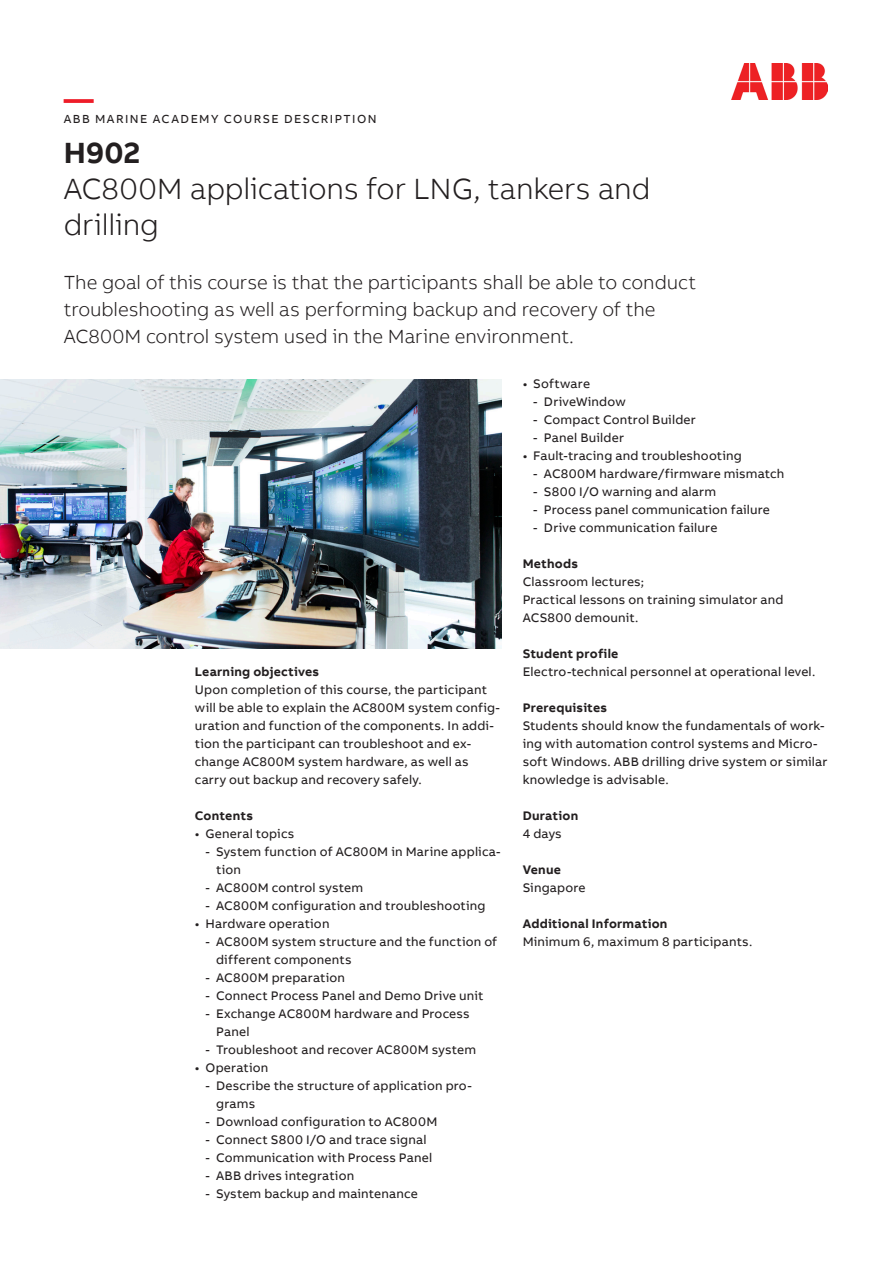
<style>
.page{position:relative;width:893px;height:1263px;background:#fff}
.page>*{position:absolute;margin:0;border:0;box-sizing:border-box;transform-origin:0 0}
.t1{font:300 30px/36px "AB Bvoice";letter-spacing:-.005em;color:#231f20}
.t2{font:700 30px "AB Bvoice";color:#231f20}
.t3{font:700 30px "AB Bvoice";color:#ee1c28}
.t4{font:300 19.5px/27px "AB Bvoice";letter-spacing:-.005em;color:#231f20}
.t5{font:12.75px/18px "AB Bvoice";letter-spacing:.015em;color:#231f20}
.t6{font:700 12.75px "AB Bvoice";letter-spacing:.02em;color:#231f20}
.t7{font:12px "AB Bvoice";letter-spacing:.12em;color:#231f20}
</style>
<div class="page">
<img style="left:0;top:379px;width:501px;height:269px">
<img style="left:731px;top:63px;width:96px;height:37px">
<h1 class="t3" style="left:64px;top:80px;width:31px">—</h1>
<p class="t7" style="left:64px;top:112px;width:314px">ABB MARINE ACADEMY COURSE DESCRIPTION</p>
<h1 class="t2" style="left:64px;top:134px;width:78px">H902</h1>
<h1 class="t1" style="left:64px;top:171px;width:588px">AC800M applications for LNG, tankers and drilling</h1>
<h2 class="t4" style="left:64px;top:269px;width:634px">The goal of this course is that the participants shall be able to conduct troubleshooting as well as performing backup and recovery of the<br>AC800M control system used in the Marine environment.</h2>
<p class="t6" style="left:195px;top:663px;width:126px">Learning objectives</p>
<p class="t5" style="left:195px;top:681px;width:307px">Upon completion of this course, the participant will be able to explain the AC800M system config&shy;uration and function of the components. In addi&shy;tion the participant can troubleshoot and ex&shy;change AC800M system hardware, as well as carry out backup and recovery safely.</p>
<p class="t6" style="left:195px;top:807px;width:60px">Contents</p>
<p class="t5" style="left:195px;top:825px;width:101px">• General topics</p>
<p class="t5" style="left:216px;top:843px;width:286px;text-indent:-11px">- System function of AC800M in Marine applica&shy;tion</p>
<p class="t5" style="left:206px;top:879px;width:159px">- AC800M control system</p>
<p class="t5" style="left:206px;top:897px;width:282px">- AC800M configuration and troubleshooting</p>
<p class="t5" style="left:195px;top:915px;width:136px">• Hardware operation</p>
<p class="t5" style="left:216px;top:933px;width:283px;text-indent:-11px">- AC800M system structure and the function of different components</p>
<p class="t5" style="left:206px;top:969px;width:141px">- AC800M preparation</p>
<p class="t5" style="left:206px;top:987px;width:279px">- Connect Process Panel and Demo Drive unit</p>
<p class="t5" style="left:216px;top:1005px;width:255px;text-indent:-11px">- Exchange AC800M hardware and Process<br>Panel</p>
<p class="t5" style="left:206px;top:1041px;width:272px">- Troubleshoot and recover AC800M system</p>
<p class="t5" style="left:195px;top:1059px;width:75px">• Operation</p>
<p class="t5" style="left:216px;top:1077px;width:257px;text-indent:-11px">- Describe the structure of application pro&shy;grams</p>
<p class="t5" style="left:206px;top:1113px;width:233px">- Download configuration to AC800M</p>
<p class="t5" style="left:206px;top:1131px;width:222px">- Connect S800 I/O and trace signal</p>
<p class="t5" style="left:206px;top:1149px;width:228px">- Communication with Process Panel</p>
<p class="t5" style="left:206px;top:1167px;width:150px">- ABB drives integration</p>
<p class="t5" style="left:206px;top:1185px;width:214px">- System backup and maintenance</p>
<p class="t5" style="left:523px;top:375px;width:69px">• Software</p>
<p class="t5" style="left:533px;top:393px;width:94px">- DriveWindow</p>
<p class="t5" style="left:533px;top:411px;width:164px">- Compact Control Builder</p>
<p class="t5" style="left:533px;top:429px;width:92px">- Panel Builder</p>
<p class="t5" style="left:523px;top:447px;width:221px">• Fault-tracing and troubleshooting</p>
<p class="t5" style="left:533px;top:465px;width:253px">- AC800M hardware/firmware mismatch</p>
<p class="t5" style="left:533px;top:483px;width:184px">- S800 I/O warning and alarm</p>
<p class="t5" style="left:533px;top:501px;width:238px">- Process panel communication failure</p>
<p class="t5" style="left:533px;top:519px;width:186px">- Drive communication failure</p>
<p class="t6" style="left:523px;top:555px;width:57px">Methods</p>
<p class="t5" style="left:523px;top:573px;width:262px">Classroom lectures;<br>Practical lessons on training simulator and<br>ACS800 demounit.</p>
<p class="t6" style="left:523px;top:645px;width:97px">Student profile</p>
<p class="t5" style="left:523px;top:663px;width:294px">Electro-technical personnel at operational level.</p>
<p class="t6" style="left:523px;top:699px;width:86px">Prerequisites</p>
<p class="t5" style="left:523px;top:717px;width:306px">Students should know the fundamentals of work&shy;ing with automation control systems and Micro&shy;soft Windows. ABB drilling drive system or similar knowledge is advisable.</p>
<p class="t6" style="left:523px;top:807px;width:57px">Duration</p>
<p class="t5" style="left:523px;top:825px;width:41px">4 days</p>
<p class="t6" style="left:523px;top:861px;width:40px">Venue</p>
<p class="t5" style="left:523px;top:879px;width:65px">Singapore</p>
<p class="t6" style="left:523px;top:915px;width:146px">Additional Information</p>
<p class="t5" style="left:523px;top:933px;width:231px">Minimum 6, maximum 8 participants.</p>
</div>
